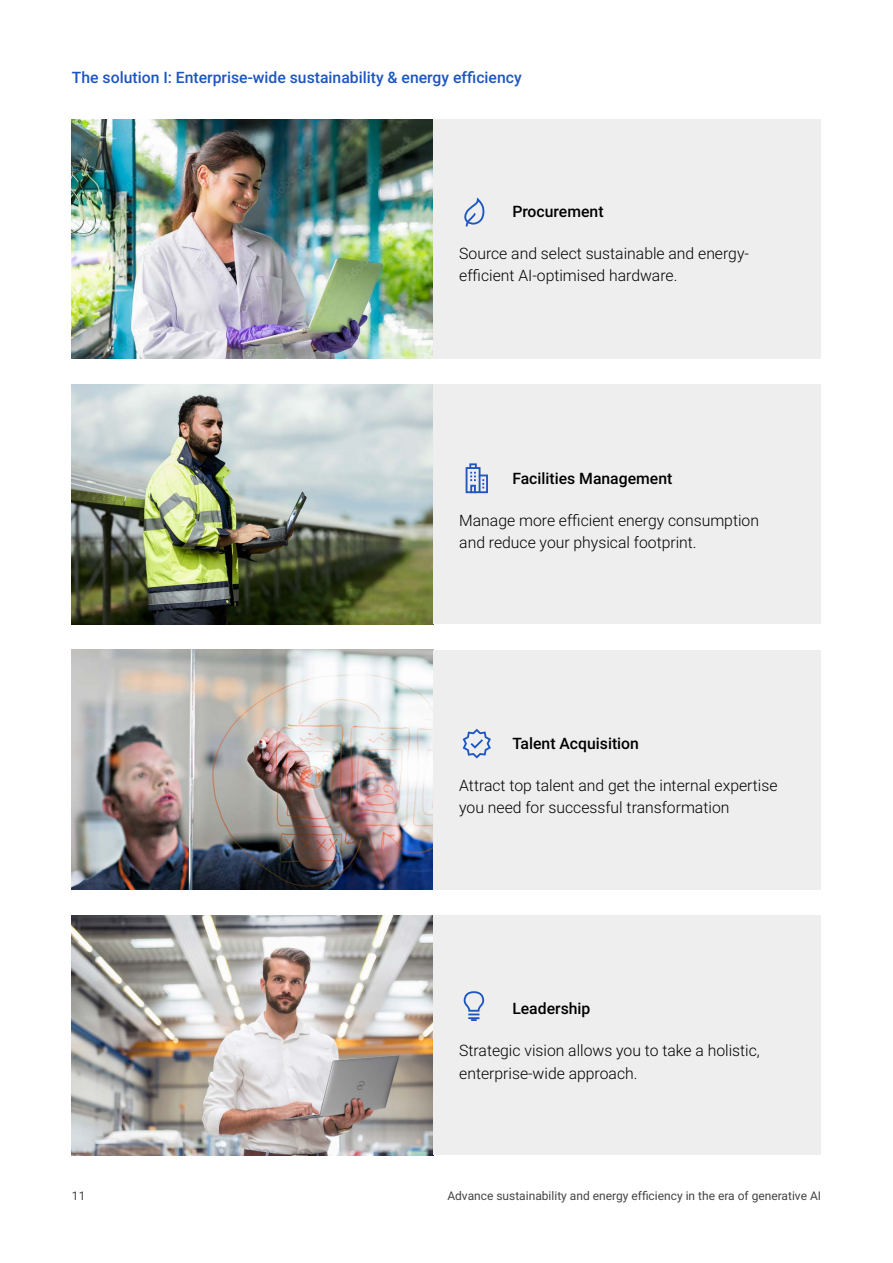
<style>
.page{position:relative;width:893px;height:1263px;background:#fff}
.page>*{position:absolute;margin:0;border:0;box-sizing:border-box;transform-origin:0 0}
.t1{font:300 15.75px/22.5px "Roboto";color:#000}
.t2{font:500 15.75px "Roboto";color:#1d56c0}
.t3{font:500 15.75px "Roboto";color:#000}
.t4{font:12px "Roboto";color:#444}
</style>
<div class="page">
<img style="left:72px;top:119px;width:362px;height:240px">
<img style="left:72px;top:384px;width:362px;height:240px">
<img style="left:72px;top:650px;width:362px;height:240px">
<img style="left:72px;top:915px;width:362px;height:240px">
<div style="left:434px;top:650px;width:387px;height:240px;background:#eee"></div>
<div style="left:434px;top:384px;width:387px;height:240px;background:#eee"></div>
<div style="left:434px;top:119px;width:387px;height:240px;background:#eee"></div>
<div style="left:434px;top:915px;width:387px;height:240px;background:#eee"></div>
<svg style="left:466px;top:463px;width:22px;height:30px"></svg>
<svg style="left:463px;top:991px;width:22px;height:30px"></svg>
<svg style="left:464px;top:198px;width:21px;height:28px"></svg>
<svg style="left:463px;top:729px;width:28px;height:29px"></svg>
<p class="t2" style="left:72px;top:67px;width:451px">The solution I: Enterprise-wide sustainability &amp; energy efficiency</p>
<p class="t3" style="left:512px;top:200px;width:93px">Procurement</p>
<p class="t1" style="left:459px;top:241px;width:291px">Source and select sustainable and energy&shy;efficient AI-optimised hardware.</p>
<p class="t3" style="left:512px;top:467px;width:161px">Facilities Management</p>
<p class="t1" style="left:459px;top:508px;width:301px">Manage more efficient energy consumption and reduce your physical footprint.</p>
<p class="t3" style="left:512px;top:732px;width:128px">Talent Acquisition</p>
<p class="t1" style="left:459px;top:773px;width:320px">Attract top talent and get the internal expertise you need for successful transformation</p>
<p class="t3" style="left:512px;top:997px;width:80px">Leadership</p>
<p class="t1" style="left:459px;top:1039px;width:302px">Strategic vision allows you to take a holistic, enterprise-wide approach.</p>
<p class="t4" style="left:72px;top:1187px;width:15px">11</p>
<p class="t4" style="left:447px;top:1187px;width:375px">Advance sustainability and energy efficiency in the era of generative AI</p>
</div>
